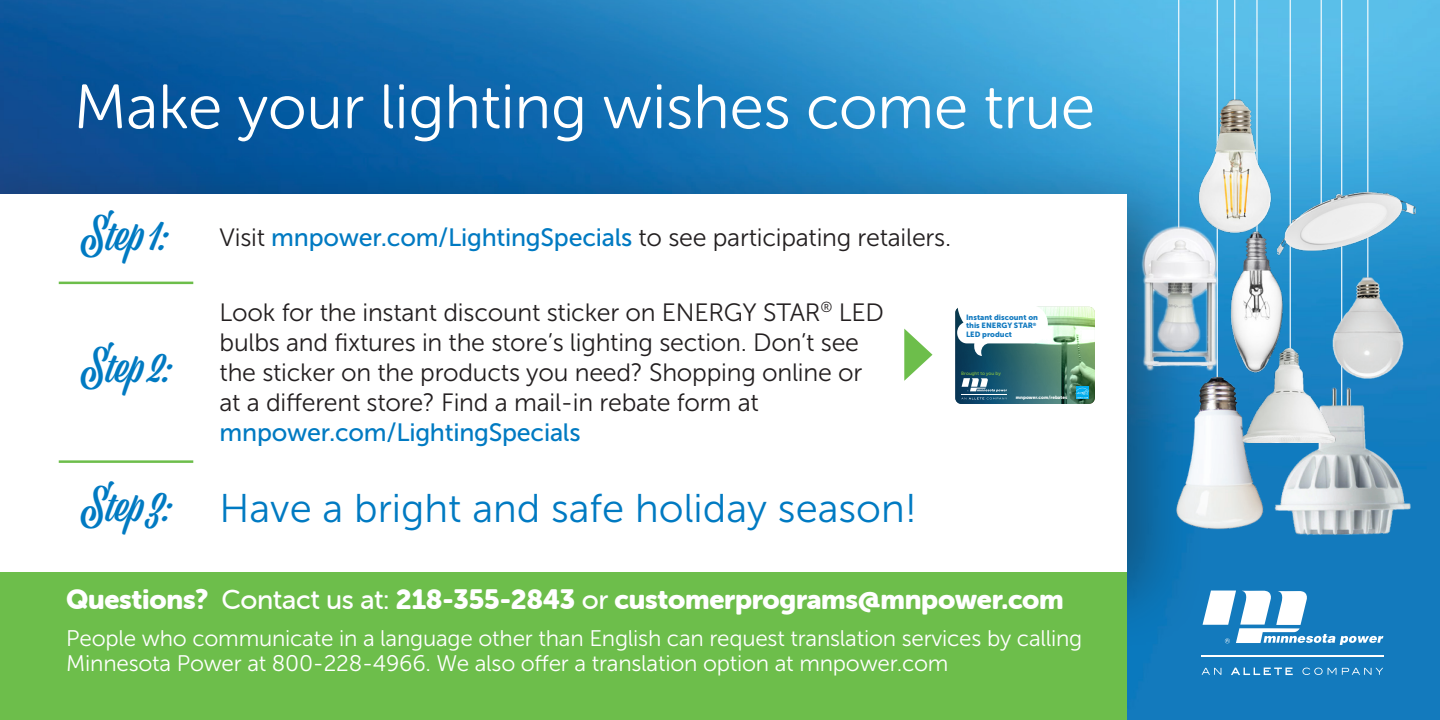
<style>
.page{position:relative;width:1440px;height:720px;background:#fff}
.page>*{position:absolute;margin:0;border:0;box-sizing:border-box;transform-origin:0 0}
.t1{font:62.5px "Museo Sans Rounded 300";color:#fff}
.t2{font:42.5px "Viktor Script";color:#007ac2}
.t3{font:40px "Museo Sans 300";color:#007ac2}
.t4{font:27.5px "Museo Sans Rounded 900";letter-spacing:-.01em;color:#fff}
.t5{font:25px/30px "Museo Sans 300";letter-spacing:-.01em;color:#231f20}
.t6{font:22.5px/25px "Museo Sans 300";letter-spacing:-.01em;color:#fff}
.t7{font:7.5px/8.8px "Museo Sans 900";color:#127ac0}
.t8{font:4.75px "Museo Sans 900";color:#fff}
.t9{font:4.75px "Museo Sans 500";color:#8bc540}
.s1{font-family:"Museo Sans 500";color:#007ac2}
.s2{font-family:"Museo Sans Rounded 500"}
</style>
<div class="page">
<img style="left:0;top:0;width:1440px;height:720px">
<hr style="left:1234px;top:0;width:1px;height:110px;background:#fff">
<hr style="left:1321px;top:0;width:1px;height:227px;background:#fff">
<hr style="left:1256px;top:0;width:2px;height:236px;background:#fff">
<hr style="left:1178px;top:0;width:1px;height:239px;background:#fff">
<hr style="left:1217px;top:0;width:1px;height:398px;background:#fff">
<hr style="left:1341px;top:0;width:1px;height:415px;background:#fff">
<hr style="left:1367px;top:0;width:1px;height:281px;background:#fff">
<div style="left:0;top:148px;width:1207px;height:505px;background:#231f20;opacity:.43"></div>
<div style="left:0;top:194px;width:1126px;height:378px;background:#fff"></div>
<div style="left:0;top:572px;width:1126px;height:148px;background:#6dbe4b"></div>
<hr style="left:59px;top:282px;width:134px;height:2px;background:#6dbe4b">
<hr style="left:59px;top:460px;width:134px;height:3px;background:#6dbe4b">
<img style="left:1154px;top:380px;width:92px;height:165px">
<img style="left:1319px;top:266px;width:97px;height:99px">
<img style="left:1246px;top:365px;width:194px;height:193px">
<hr style="left:1290px;top:0;width:1px;height:360px;background:#fff">
<svg style="left:1202px;top:668px;width:19px;height:7px"></svg>
<svg style="left:1203px;top:591px;width:180px;height:54px"></svg>
<hr style="left:1201px;top:656px;width:183px;height:1px;background:#fff">
<svg style="left:1231px;top:668px;width:62px;height:7px"></svg>
<svg style="left:1302px;top:668px;width:81px;height:7px"></svg>
<img style="left:1133px;top:215px;width:71px;height:165px">
<img style="left:1176px;top:88px;width:117px;height:156px">
<img style="left:1240px;top:348px;width:99px;height:95px">
<svg style="left:955px;top:306px;width:140px;height:98px"></svg>
<svg style="left:904px;top:329px;width:28px;height:52px"></svg>
<img style="left:1204px;top:211px;width:100px;height:182px">
<img style="left:1278px;top:180px;width:141px;height:77px">
<p class="t1" style="left:74px;top:73px;width:1022px">Make your lighting wishes come true</p>
<p class="t2" style="left:81px;top:210px;width:90px">Step 1:</p>
<p class="t2" style="left:81px;top:343px;width:94px">Step 2:</p>
<p class="t2" style="left:81px;top:481px;width:94px">Step 3:</p>
<p class="t5" style="left:220px;top:222px;width:733px">Visit <span class="s1">mnpower.com/LightingSpecials</span> to see participating retailers.</p>
<p class="t5" style="left:220px;top:297px;width:666px">Look for the instant discount sticker on ENERGY STAR<sup>®</sup> LED bulbs and fixtures in the store’s lighting section. Don’t see the sticker on the products you need? Shopping online or at a different store? Find a mail-in rebate form at <span class="s1">mnpower.com/LightingSpecials</span></p>
<p class="t3" style="left:220px;top:487px;width:699px">Have a bright and safe holiday season!</p>
<p class="t7" style="left:966px;top:312px;width:73px">Instant discount on this ENERGY STAR<sup>®<br></sup>LED product</p>
<p class="t9" style="left:961px;top:370px;width:41px">Brought to you by</p>
<p class="t8" style="left:1016px;top:395px;width:53px">mnpower.com/rebates</p>
<p class="t4" style="left:66px;top:584px;width:999px">Questions? <span class="s2">Contact us at:</span> 218-355-2843 <span class="s2">or</span> customerprograms@mnpower.com</p>
<p class="t6" style="left:66px;top:626px;width:1018px">People who communicate in a language other than English can request translation services by calling<br>Minnesota Power at 800-228-4966. We also offer a translation option at mnpower.com</p>
</div>
